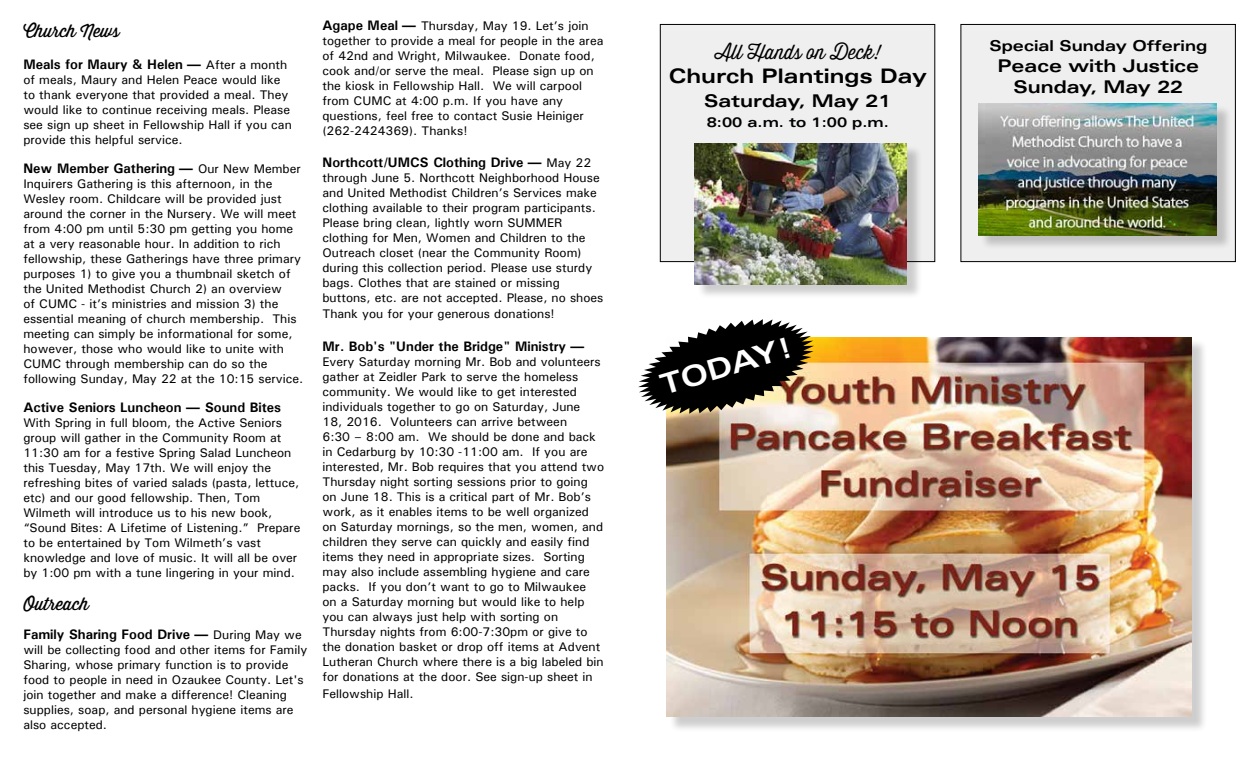
<style>
.page{position:relative;width:1260px;height:765px;background:#fff}
.page>*{position:absolute;margin:0;border:0;box-sizing:border-box;transform-origin:0 0}
.t1{font:700 expanded 28.5px "Univers LT Std";color:#fff}
.t2{font:700 expanded 20px "Univers LT Std";color:#000}
.t3{font:300 20px "Thirsty Soft";color:#000}
.t4{font:700 expanded 17.5px/21px "Univers LT Std";color:#000;text-align:center}
.t5{font:17.5px "Thirsty Soft";color:#000}
.t6{font:700 expanded 15px "Univers LT Std";color:#000}
.t7{font:700 13.75px "Univers";color:#000}
.t8{font:700 expanded 13.75px "Univers LT Std";color:#000}
.t9{font:500 12.5px/15px "Univers";color:#000}
.s1{font-family:"Univers LT Std";font-stretch:expanded}
.s2{font-weight:500;font-size:12.5px}
.s3{font-weight:700;font-size:13.75px}
.s4{font-family:"Univers LT Std";font-weight:700;font-stretch:expanded;font-size:13.75px}
</style>
<div class="page">
<div style="left:961px;top:24px;width:274px;height:238px;background:#efeff0"></div>
<div style="left:961px;top:24px;width:275px;height:238px;border:1px solid #000"></div>
<div style="left:980px;top:105px;width:252px;height:146px;background:#000;opacity:.2"></div>
<img style="left:978px;top:103px;width:239px;height:132px">
<div style="left:668px;top:339px;width:539px;height:393px;background:#000;opacity:.2"></div>
<img style="left:666px;top:337px;width:526px;height:380px">
<svg style="left:638px;top:319px;width:176px;height:95px"></svg>
<div style="left:660px;top:24px;width:275px;height:238px;background:#efeff0"></div>
<div style="left:660px;top:24px;width:275px;height:238px;border:1px solid #000"></div>
<div style="left:697px;top:145px;width:226px;height:155px;background:#000;opacity:.2"></div>
<img style="left:695px;top:143px;width:212px;height:141px">
<h3 class="t5" style="left:23px;top:18px;width:98px">Church News</h3>
<p class="t7" style="left:23px;top:55px;width:265px">Meals for Maury &amp; Helen <span class="s1">—</span> <span class="s2">After a month</span></p>
<p class="t9" style="left:23px;top:72px;width:270px">of meals, Maury and Helen Peace would like to thank everyone that provided a meal. They would like to continue receiving meals. Please see sign up sheet in Fellowship Hall if you can provide this helpful service.</p>
<p class="t7" style="left:23px;top:159px;width:279px">New Member Gathering <span class="s1">—</span> <span class="s2">Our New Member</span></p>
<p class="t9" style="left:23px;top:176px;width:281px">Inquirers Gathering is this afternoon, in the Wesley room. Childcare will be provided just around the corner in the Nursery. We will meet from 4:00 pm until 5:30 pm getting you home at a very reasonable hour. In addition to rich fellowship, these Gatherings have three primary purposes 1) to give you a thumbnail sketch of the United Methodist Church 2) an overview<br>of CUMC - it’s ministries and mission 3) the essential meaning of church membership. This meeting can simply be informational for some, however, those who would like to unite with CUMC through membership can do so the following Sunday, May 22 at the 10:15 service.</p>
<p class="t7" style="left:23px;top:398px;width:259px">Active Seniors Luncheon <span class="s1">—</span> Sound Bites</p>
<p class="t9" style="left:23px;top:415px;width:278px">With Spring in full bloom, the Active Seniors group will gather in the Community Room at 11:30 am for a festive Spring Salad Luncheon this Tuesday, May 17th. We will enjoy the refreshing bites of varied salads (pasta, lettuce, etc) and our good fellowship. Then, Tom Wilmeth will introduce us to his new book, “Sound Bites: A Lifetime of Listening.” Prepare to be entertained by Tom Wilmeth’s vast knowledge and love of music. It will all be over by 1:00 pm with a tune lingering in your mind.</p>
<h3 class="t5" style="left:23px;top:591px;width:67px">Outreach</h3>
<p class="t7" style="left:23px;top:626px;width:280px">Family Sharing Food Drive <span class="s1">—</span> <span class="s2">During May we</span></p>
<p class="t9" style="left:23px;top:642px;width:285px">will be collecting food and other items for Family Sharing, whose primary function is to provide food to people in need in Ozaukee County. Let's join together and make a difference! Cleaning supplies, soap, and personal hygiene items are also accepted.</p>
<p class="t9" style="left:322px;top:18px;width:282px"><span class="s3">Agape Meal</span> <span class="s4">—</span> Thursday, May 19. Let’s join together to provide a meal for people in the area of 42nd and Wright, Milwaukee. Donate food, cook and/or serve the meal. Please sign up on the kiosk in Fellowship Hall. We will carpool from CUMC at 4:00 p.m. If you have any questions, feel free to contact Susie Heiniger (262-2424369). Thanks!</p>
<p class="t7" style="left:322px;top:153px;width:270px">Northcott/UMCS Clothing Drive <span class="s1">—</span> <span class="s2">May 22</span></p>
<p class="t9" style="left:323px;top:170px;width:283px">through June 5. Northcott Neighborhood House and United Methodist Children’s Services make clothing available to their program participants.<br>Please bring clean, lightly worn SUMMER clothing for Men, Women and Children to the Outreach closet (near the Community Room) during this collection period. Please use sturdy bags. Clothes that are stained or missing buttons, etc. are not accepted. Please, no shoes</p>
<p class="t9" style="left:323px;top:306px;width:234px">Thank you for your generous donations!</p>
<p class="t7" style="left:322px;top:338px;width:263px">Mr. Bob's "Under the Bridge" Ministry <span class="s1">—</span></p>
<p class="t9" style="left:322px;top:354px;width:283px">Every Saturday morning Mr. Bob and volunteers gather at Zeidler Park to serve the homeless community. We would like to get interested individuals together to go on Saturday, June<br>18, 2016. Volunteers can arrive between<br>6:30 – 8:00 am. We should be done and back in Cedarburg by 10:30 -11:00 am. If you are interested, Mr. Bob requires that you attend two Thursday night sorting sessions prior to going on June 18. This is a critical part of Mr. Bob’s work, as it enables items to be well organized on Saturday mornings, so the men, women, and children they serve can quickly and easily find items they need in appropriate sizes. Sorting may also include assembling hygiene and care packs. If you don’t want to go to Milwaukee<br>on a Saturday morning but would like to help you can always just help with sorting on Thursday nights from 6:00-7:30pm or give to the donation basket or drop off items at Advent Lutheran Church where there is a big labeled bin for donations at the door. See sign-up sheet in</p>
<p class="t9" style="left:322px;top:686px;width:93px">Fellowship Hall.</p>
<h2 class="t3" style="left:716px;top:38px;width:165px">All Hands on Deck!</h2>
<h2 class="t2" style="left:669px;top:64px;width:260px">Church Plantings Day</h2>
<h3 class="t4" style="left:704px;top:90px;width:189px">Saturday, May 21</h3>
<p class="t8" style="left:707px;top:114px;width:184px">8:00 a.m. to 1:00 p.m.</p>
<h1 class="t1" style="left:657px;top:370px;width:138px;rotate:-17deg">TODAY!</h1>
<p class="t6" style="left:990px;top:37px;width:219px">Special Sunday Offering</p>
<h3 class="t4" style="left:998px;top:55px;width:203px">Peace with Justice<br>Sunday, May 22</h3>
</div>
